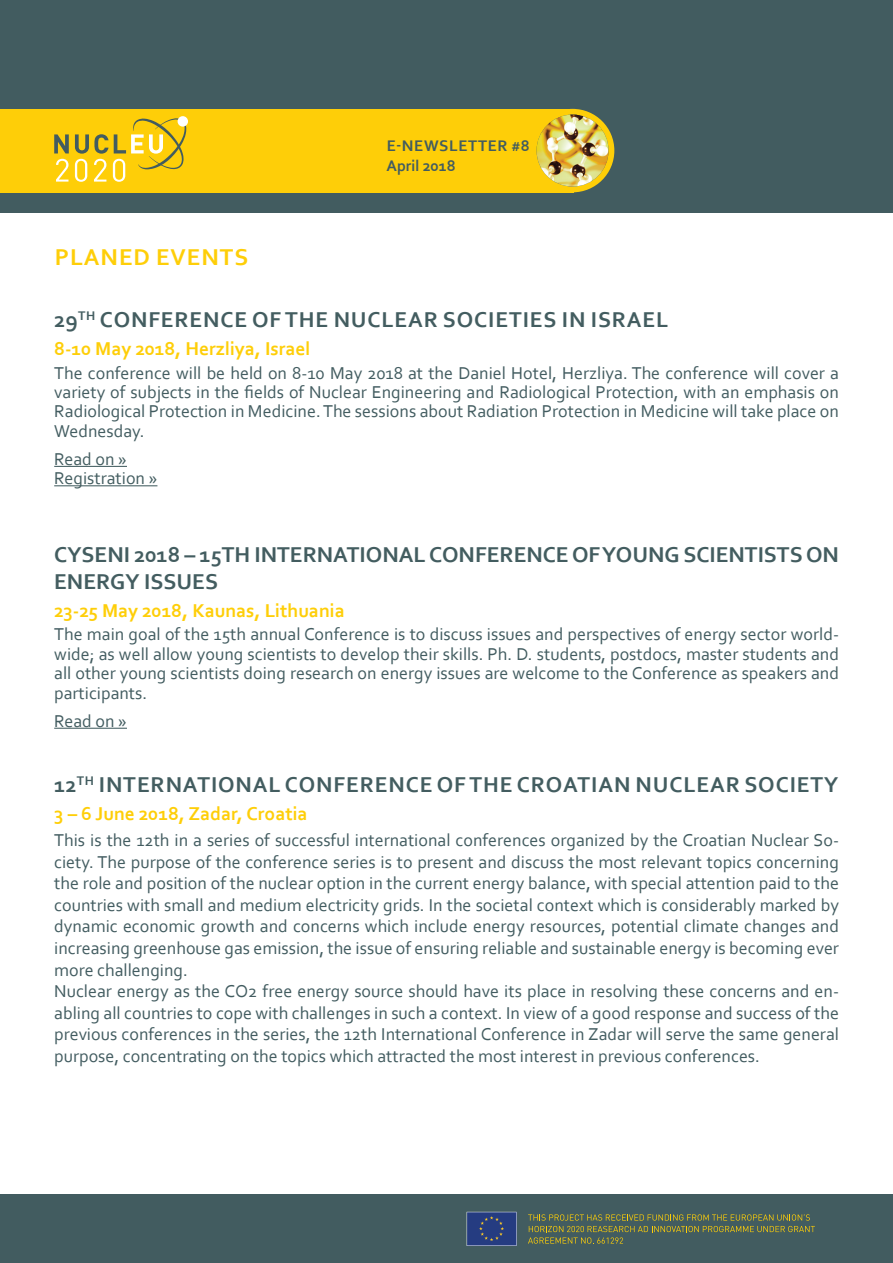
<style>
.page{position:relative;width:893px;height:1263px;background:#fff}
.page>*{position:absolute;margin:0;border:0;box-sizing:border-box;transform-origin:0 0}
.t1{font:700 24px "Corbel";letter-spacing:.04em;color:#fece08}
.t2{font:700 22.5px "Corbel";letter-spacing:.04em;color:#435d60}
.t3{font:700 22.5px/27px "Corbel";color:#435d60}
.t4{font:700 19.5px "Corbel";color:#fece08}
.font_8{font:18px/21.6px "Corbel";color:#425c60;text-align:justify}
.t5{font:18px "Corbel";color:#435d60}
.t6{font:700 16.05px "Corbel";letter-spacing:.04em;color:#425c60}
.t7{font:700 16.05px "Corbel";color:#425c60}
.s1{font-size:13.5px}
</style>
<div class="page">
<div style="left:0;top:1195px;width:893px;height:68px;background:#425c60"></div>
<svg style="left:528px;top:1214px;width:282px;height:6px"></svg>
<svg style="left:528px;top:1226px;width:287px;height:18px"></svg>
<svg style="left:467px;top:1212px;width:50px;height:34px;background:#314682"></svg>
<div style="left:0;top:0;width:893px;height:213px;background:#425c60"></div>
<div style="left:0;top:109px;width:573px;height:83px;background:#fece08"></div>
<div style="left:531px;top:109px;width:83px;height:83px;background:#fece08;border-radius:50%"></div>
<img style="left:537px;top:115px;width:72px;height:72px;border-radius:36px">
<div style="left:178px;top:116px;width:10px;height:11px;background:#fff;border-radius:50%"></div>
<svg style="left:54px;top:134px;width:15px;height:19px"></svg>
<svg style="left:56px;top:159px;width:12px;height:23px"></svg>
<svg style="left:75px;top:118px;width:111px;height:64px"></svg>
<hr style="left:54px;top:466px;width:73px;height:1px;background:#435d60">
<hr style="left:54px;top:485px;width:103px;height:1px;background:#435d60">
<hr style="left:54px;top:728px;width:73px;height:1px;background:#435d60">
<p class="t1" style="left:55px;top:242px;width:195px">PLANED EVENTS</p>
<p class="t6" style="left:387px;top:136px;width:144px">E-NEWSLETTER <span class="s1">#</span>8</p>
<p class="t7" style="left:386px;top:156px;width:71px">April 2018</p>
<p class="t2" style="left:54px;top:306px;width:616px">29<sup>TH</sup> CONFERENCE OF THE NUCLEAR SOCIETIES IN ISRAEL</p>
<p class="t4" style="left:54px;top:336px;width:258px">8-10 May 2018, Herzliya, Israel</p>
<p class="font_8" style="left:54px;top:362px;width:786px;line-height:19.4px">The conference will be held on 8-10 May 2018 at the Daniel Hotel, Herzliya. The conference will cover a variety of subjects in the fields of Nuclear Engineering and Radiological Protection, with an emphasis on Radiological Protection in Medicine. The sessions about Radiation Protection in Medicine will take place on Wednesday.</p>
<p class="t5" style="left:54px;top:448px;width:74px">Read on »</p>
<p class="t5" style="left:54px;top:467px;width:105px">Registration »</p>
<p class="t3" style="left:54px;top:540px;width:786px">CYSENI 2018 – 15TH INTERNATIONAL CONFERENCE OF YOUNG SCIENTISTS ON<br>ENERGY ISSUES</p>
<p class="t4" style="left:54px;top:598px;width:292px">23-25 May 2018, Kaunas, Lithuania</p>
<p class="font_8" style="left:54px;top:624px;width:786px;line-height:19.5px">The main goal of the 15th annual Conference is to discuss issues and perspectives of energy sector world&shy;wide; as well allow young scientists to develop their skills. Ph. D. students, postdocs, master students and all other young scientists doing research on energy issues are welcome to the Conference as speakers and participants.</p>
<p class="font_8" style="left:54px;top:709px;width:74px">Read on »</p>
<p class="t2" style="left:54px;top:771px;width:786px">12<sup>TH</sup> INTERNATIONAL CONFERENCE OF THE CROATIAN NUCLEAR SOCIETY</p>
<p class="t4" style="left:54px;top:801px;width:255px">3 – 6 June 2018, Zadar, Croatia</p>
<p class="font_8" style="left:54px;top:829px;width:786px">This is the 12th in a series of successful international conferences organized by the Croatian Nuclear So&shy;ciety. The purpose of the conference series is to present and discuss the most relevant topics concerning the role and position of the nuclear option in the current energy balance, with special attention paid to the countries with small and medium electricity grids. In the societal context which is considerably marked by dynamic economic growth and concerns which include energy resources, potential climate changes and increasing greenhouse gas emission, the issue of ensuring reliable and sustainable energy is becoming ever more challenging.</p>
<p class="font_8" style="left:54px;top:980px;width:786px">Nuclear energy as the CO2 free energy source should have its place in resolving these concerns and en&shy;abling all countries to cope with challenges in such a context. In view of a good response and success of the previous conferences in the series, the 12th International Conference in Zadar will serve the same general purpose, concentrating on the topics which attracted the most interest in previous conferences.</p>
</div>
